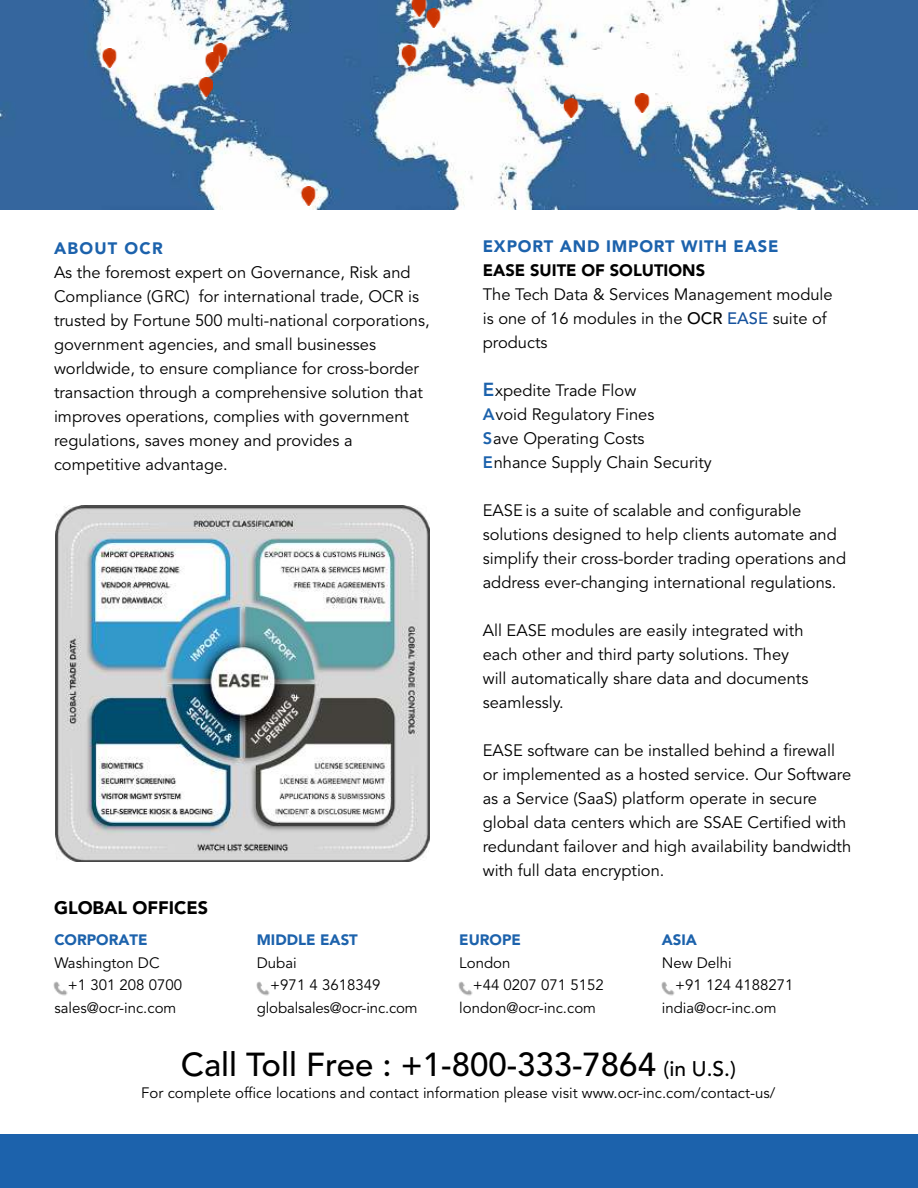
<style>
.page{position:relative;width:918px;height:1188px;background:#fff}
.page>*{position:absolute;margin:0;border:0;box-sizing:border-box;transform-origin:0 0}
.t1{font:500 33px "Avenir LT Std";color:#000}
.t2{font:900 18px "Avenir LT Std";color:#000}
.t3{font:16.5px/24px "Avenir LT Std";color:#000}
.t4{font:900 16.5px "Avenir LT Std";letter-spacing:.05em;color:#1c62ac}
.t5{font:900 16.5px "Avenir LT Std";color:#000}
.t6{font:900 16.5px "Avenir LT Std";letter-spacing:.075em;color:#1c62ac}
.t7{font:15px "Avenir LT Std";color:#000}
.t8{font:900 15px "Avenir LT Std";color:#1c62ac}
.s1{font-weight:500}
.s2{font-weight:500;color:#16529d}
.s3{font-weight:800;font-size:18.75px;color:#1c62ac}
.s4{font-weight:800;color:#1c62ac}
.s5{font-size:21px}
</style>
<div class="page">
<img style="left:55px;top:506px;width:375px;height:356px">
<img style="left:0;top:0;width:918px;height:209px">
<div style="left:0;top:1135px;width:918px;height:53px;background:#1c62ac"></div>
<img style="left:53px;top:981px;width:14px;height:15px">
<img style="left:256px;top:981px;width:14px;height:15px">
<img style="left:458px;top:981px;width:15px;height:15px">
<img style="left:661px;top:981px;width:14px;height:15px">
<img style="left:213px;top:44px;width:17px;height:17px">
<img style="left:632px;top:93px;width:18px;height:19px">
<img style="left:561px;top:99px;width:18px;height:19px">
<img style="left:410px;top:0;width:18px;height:16px">
<img style="left:203px;top:53px;width:17px;height:19px">
<img style="left:198px;top:77px;width:14px;height:19px">
<img style="left:99px;top:49px;width:19px;height:19px">
<img style="left:399px;top:46px;width:19px;height:19px">
<img style="left:424px;top:8px;width:18px;height:20px">
<img style="left:299px;top:187px;width:19px;height:18px">
<p class="t6" style="left:54px;top:242px;width:110px">ABOUT OCR</p>
<p class="t3" style="left:54px;top:262px;width:377px">As the foremost expert on Governance, Risk and Compliance (GRC) for international trade, OCR is trusted by Fortune 500 multi-national corporations, government agencies, and small businesses worldwide, to ensure compliance for cross-border transaction through a comprehensive solution that improves operations, complies with government regulations, saves money and provides a competitive advantage.</p>
<p class="t2" style="left:54px;top:901px;width:156px">GLOBAL OFFICES</p>
<p class="t8" style="left:54px;top:934px;width:95px">CORPORATE</p>
<p class="t7" style="left:54px;top:956px;width:107px">Washington DC</p>
<p class="t7" style="left:68px;top:978px;width:116px">+1 301 208 0700</p>
<p class="t7" style="left:54px;top:1001px;width:124px">sales@ocr-inc.com</p>
<p class="t8" style="left:257px;top:934px;width:103px">MIDDLE EAST</p>
<p class="t7" style="left:257px;top:956px;width:42px">Dubai</p>
<p class="t7" style="left:270px;top:978px;width:112px">+971 4 3618349</p>
<p class="t7" style="left:257px;top:1001px;width:162px">globalsales@ocr-inc.com</p>
<p class="t4" style="left:483px;top:240px;width:297px">EXPORT AND IMPORT WITH EASE</p>
<p class="t5" style="left:483px;top:264px;width:224px">EASE SUITE OF SOLUTIONS</p>
<p class="t3" style="left:483px;top:284px;width:351px">The Tech Data &amp; Services Management module is one of 16 modules in the <span class="s1">OCR</span> <span class="s2">EASE</span> suite of products</p>
<p class="t3" style="left:483px;top:380px;width:231px"><span class="s3">E</span>xpedite Trade Flow<br><span class="s4">A</span>void Regulatory Fines<br><span class="s4">S</span>ave Operating Costs<br><span class="s4">E</span>nhance Supply Chain Security</p>
<p class="t3" style="left:483px;top:500px;width:365px">EASE is a suite of scalable and configurable solutions designed to help clients automate and simplify their cross-border trading operations and address ever-changing international regulations.</p>
<p class="t3" style="left:483px;top:620px;width:327px">All EASE modules are easily integrated with each other and third party solutions. They will automatically share data and documents seamlessly.</p>
<p class="t3" style="left:483px;top:740px;width:370px">EASE software can be installed behind a firewall or implemented as a hosted service. Our Software as a Service (SaaS) platform operate in secure global data centers which are SSAE Certified with redundant failover and high availability bandwidth with full data encryption.</p>
<p class="t8" style="left:459px;top:934px;width:63px">EUROPE</p>
<p class="t7" style="left:459px;top:956px;width:53px">London</p>
<p class="t7" style="left:473px;top:978px;width:132px">+44 0207 071 5152</p>
<p class="t7" style="left:459px;top:1001px;width:138px">london@ocr-inc.com</p>
<p class="t8" style="left:662px;top:934px;width:37px">ASIA</p>
<p class="t7" style="left:662px;top:956px;width:72px">New Delhi</p>
<p class="t7" style="left:675px;top:978px;width:120px">+91 124 4188271</p>
<p class="t7" style="left:662px;top:1001px;width:116px">india@ocr-inc.om</p>
<h1 class="t1" style="left:181px;top:1051px;width:557px">Call Toll Free : +1-800-333-7864 <span class="s5">(in U.S.)</span></h1>
<p class="t7" style="left:141px;top:1087px;width:636px">For complete office locations and contact information please visit www.ocr-inc.com/contact-us/</p>
</div>
